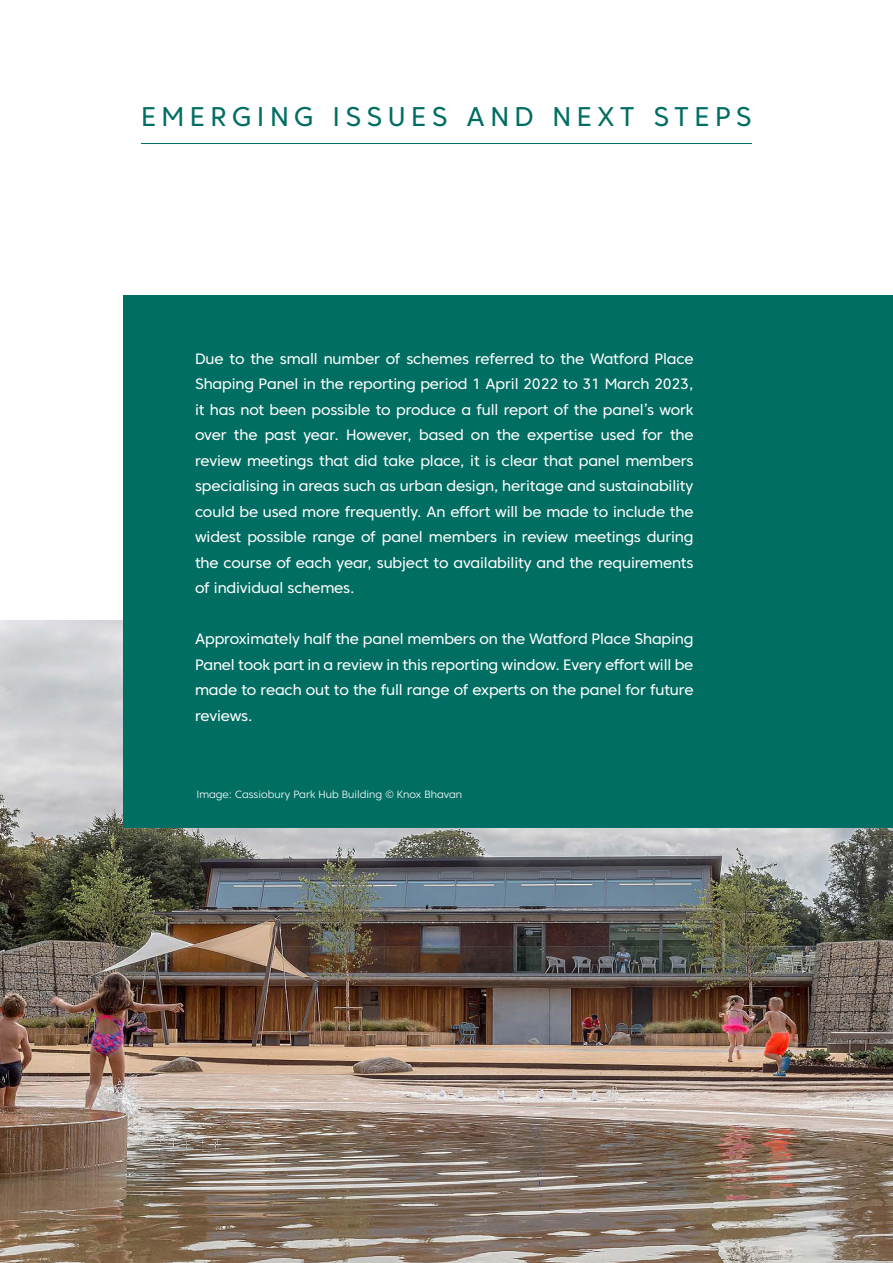
<style>
.page{position:relative;width:893px;height:1263px;background:#fff}
.page>*{position:absolute;margin:0;border:0;box-sizing:border-box;transform-origin:0 0}
.t1{font:27px "Core Sans C 45";letter-spacing:.2em;color:#006e63}
.t2{font:15px/25.5px "Core Sans C 45";letter-spacing:-.01em;color:#fff;text-align:justify}
.t3{font:300 10.5px "Core Sans C 35";color:#fff}
</style>
<div class="page">
<img style="left:0;top:621px;width:893px;height:642px">
<hr style="left:141px;top:143px;width:611px;height:1px;background:#006e63">
<div style="left:123px;top:295px;width:770px;height:533px;background:#006e63"></div>
<h1 class="t1" style="left:141px;top:99px;width:612px">EMERGING ISSUES AND NEXT STEPS</h1>
<p class="t2" style="left:195px;top:345px;width:500px">Due to the small number of schemes referred to the Watford Place Shaping Panel in the reporting period 1 April 2022 to 31 March 2023, it has not been possible to produce a full report of the panel’s work over the past year. However, based on the expertise used for the review meetings that did take place, it is clear that panel members specialising in areas such as urban design, heritage and sustainability could be used more frequently. An effort will be made to include the widest possible range of panel members in review meetings during the course of each year, subject to availability and the requirements of individual schemes.</p>
<p class="t2" style="left:195px;top:626px;width:500px">Approximately half the panel members on the Watford Place Shaping Panel took part in a review in this reporting window. Every effort will be made to reach out to the full range of experts on the panel for future reviews.</p>
<p class="t3" style="left:196px;top:788px;width:267px">Image: Cassiobury Park Hub Building © Knox Bhavan</p>
</div>
